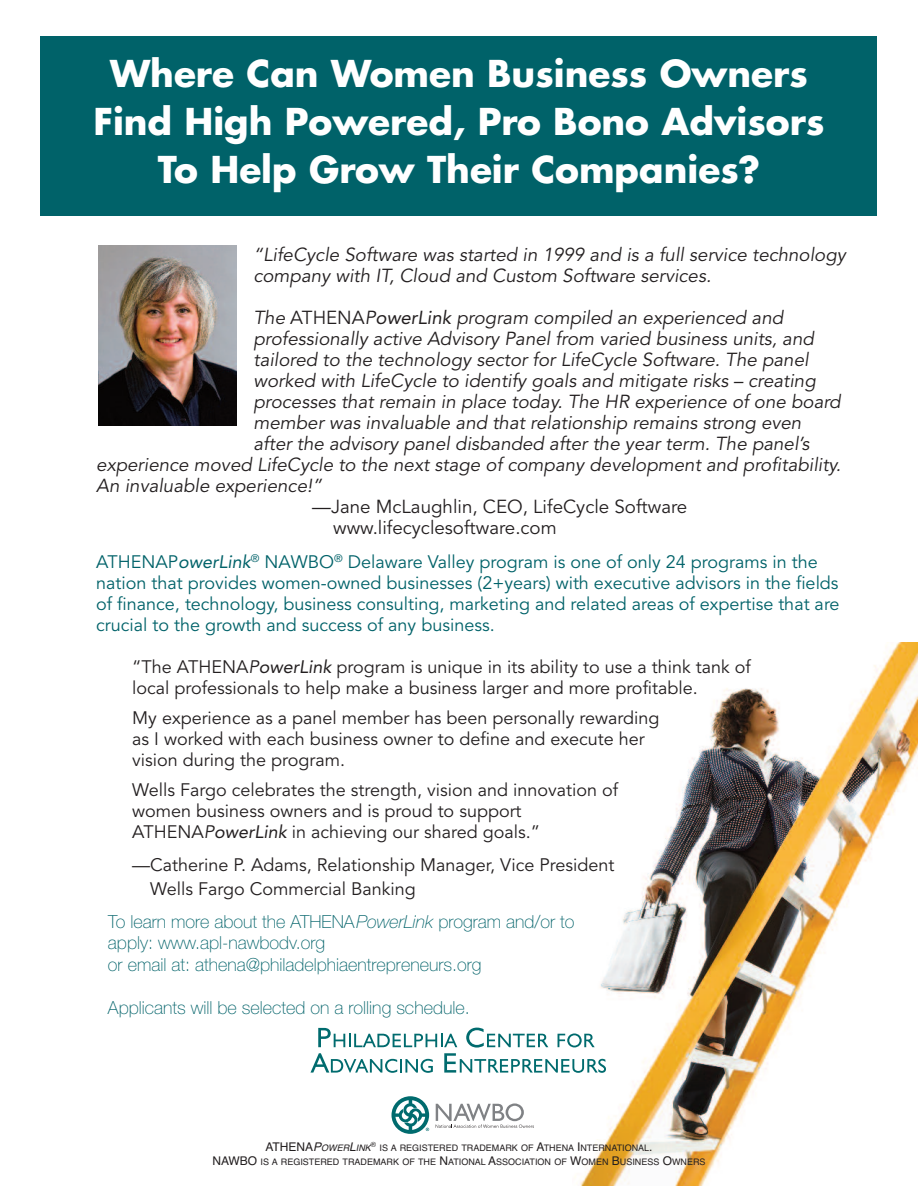
<style>
.page{position:relative;width:918px;height:1188px;background:#fff}
.page>*{position:absolute;margin:0;border:0;box-sizing:border-box;transform-origin:0 0}
.t1{font:700 36px/48px "Futura";color:#fff;text-align:center}
.t2{font:italic 18.75px/21px "Avenir";color:#231f20}
.t3{font:18.75px/21px "Avenir";color:#231f20}
.t4{font:18px/21px "Avenir";color:#231f20}
.t5{font:18px/21px "Avenir";color:#006269}
.t6{font:100 18px/21.6px "Helvetica Neue LT Std";color:#006269}
.t7{font:9px/14.4px "Helvetica";color:#231f20;text-align:center}
.s1{font-style:normal}
.s2{font-style:inherit}
.s3{font-style:italic}
.s4{font-size:12px}
.s5{font-style:italic;font-size:12px}
</style>
<div class="page">
<div style="left:40px;top:36px;width:838px;height:180px;background:#006269"></div>
<img style="left:575px;top:642px;width:343px;height:543px">
<div style="left:310px;top:1023px;width:296px;height:115px;background:#fff"></div>
<svg style="left:392px;top:1096px;width:37px;height:38px"></svg>
<svg style="left:436px;top:1103px;width:98px;height:25px"></svg>
<svg style="left:310px;top:1028px;width:296px;height:45px"></svg>
<svg style="left:236px;top:246px;width:1px;height:180px"></svg>
<img style="left:98px;top:246px;width:138px;height:180px">
<h1 class="t1" style="left:94px;top:53px;width:732px">Where Can Women Business Owners<br>Find High Powered, Pro Bono Advisors<br>To Help Grow Their Companies?</h1>
<p class="t2" style="left:253px;top:244px;width:594px">“LifeCycle Software was started in 1999 and is a full service technology company with IT, Cloud and Custom Software services.</p>
<p class="t2" style="left:253px;top:307px;width:531px">The <span class="s1">ATHENA</span>P<span class="s2">owerLink</span> program compiled an experienced and</p>
<p class="t2" style="left:253px;top:328px;width:562px">professionally active Advisory Panel from varied business units, and</p>
<p class="t2" style="left:253px;top:349px;width:557px">tailored to the technology sector for LifeCycle Software. The panel</p>
<p class="t2" style="left:253px;top:370px;width:564px">worked with LifeCycle to identify goals and mitigate risks – creating</p>
<p class="t2" style="left:253px;top:391px;width:589px">processes that remain in place today. The HR experience of one board</p>
<p class="t2" style="left:253px;top:412px;width:549px">member was invaluable and that relationship remains strong even</p>
<p class="t2" style="left:253px;top:433px;width:557px">after the advisory panel disbanded after the year term. The panel’s</p>
<p class="t2" style="left:96px;top:454px;width:746px">experience moved LifeCycle to the next stage of company development and profitability.</p>
<p class="t2" style="left:96px;top:475px;width:227px">An invaluable experience!”</p>
<p class="t3" style="left:333px;top:496px;width:356px;text-indent:-21px">—Jane McLaughlin, CEO, LifeCycle Software www.lifecyclesoftware.com</p>
<p class="t5" style="left:96px;top:552px;width:745px">ATHENAP<span class="s3">owerLink</span><sup>®</sup> NAWBO<sup>®</sup> Delaware Valley program is one of only 24 programs in the nation that provides women-owned businesses (2+years) with executive advisors in the fields of finance, technology, business consulting, marketing and related areas of expertise that are crucial to the growth and success of any business.</p>
<p class="t4" style="left:132px;top:657px;width:620px">“The ATHENA<span class="s3">P</span><span class="s3">owerLink</span> program is unique in its ability to use a think tank of local professionals to help make a business larger and more profitable.</p>
<p class="t4" style="left:132px;top:708px;width:529px">My experience as a panel member has been personally rewarding as I worked with each business owner to define and execute her vision during the program.</p>
<p class="t4" style="left:132px;top:780px;width:487px">Wells Fargo celebrates the strength, vision and innovation of women business owners and is proud to support<br>ATHENA<span class="s3">P</span><span class="s3">owerLink</span> in achieving our shared goals.”</p>
<p class="t4" style="left:150px;top:853px;width:466px;line-height:24px;text-indent:-18px">—Catherine P. Adams, Relationship Manager, Vice President<br>Wells Fargo Commercial Banking</p>
<p class="t6" style="left:108px;top:912px;width:468px">To learn more about the ATHENA<span class="s3">PowerLink</span> program and/or to apply: www.apl-nawbodv.org<br>or email at: athena@philadelphiaentrepreneurs.org</p>
<p class="t6" style="left:108px;top:999px;width:363px">Applicants will be selected on a rolling schedule.</p>
<p class="t7" style="left:212px;top:1140px;width:495px"><span class="s4">ATHENA</span><span class="s5">P</span><span class="s3">OWER</span><span class="s5">L</span><span class="s3">INK</span><sup>®</sup> IS A REGISTERED TRADEMARK OF <span class="s4">A</span>THENA <span class="s4">I</span>NTERNATIONAL<span class="s4">.<br>NAWBO</span> IS A REGISTERED TRADEMARK OF THE <span class="s4">N</span>ATIONAL <span class="s4">A</span>SSOCIATION OF <span class="s4">W</span>OMEN <span class="s4">B</span>USINESS <span class="s4">O</span>WNERS</p>
</div>
